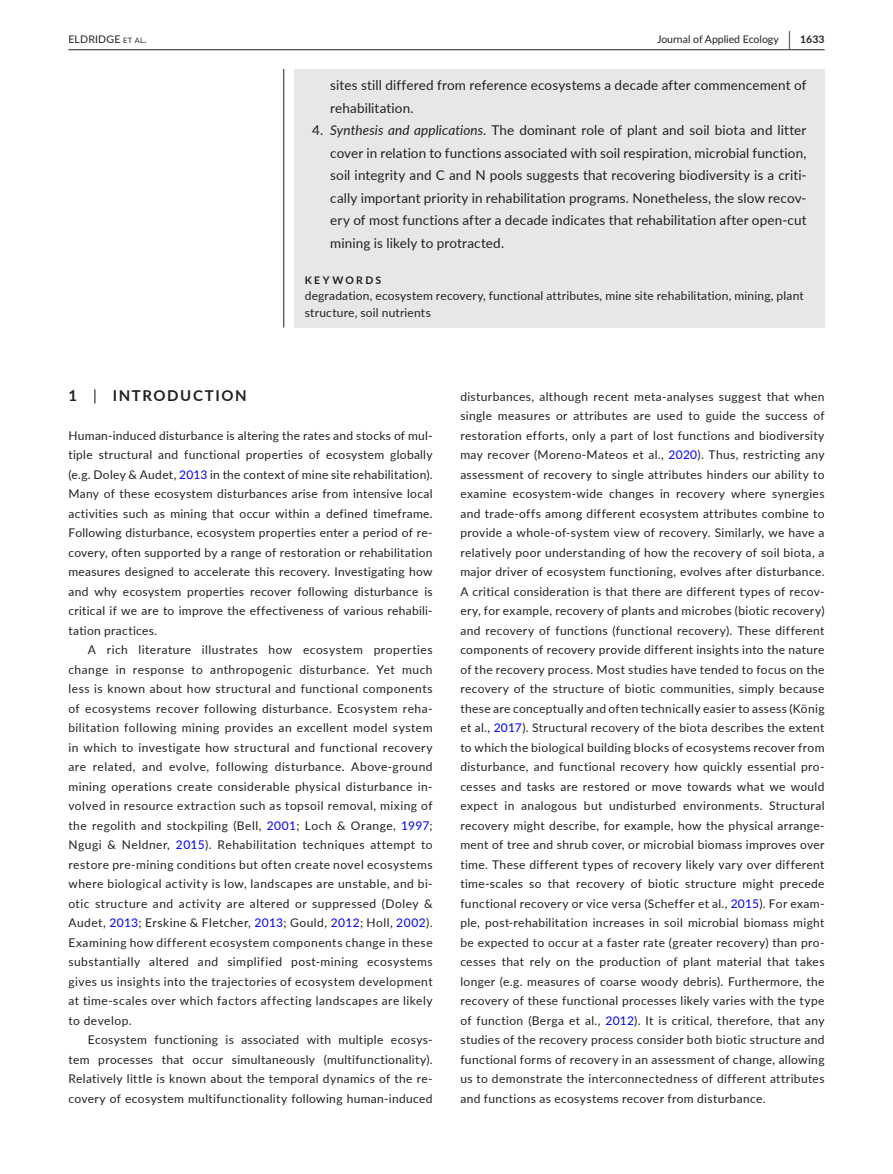
<style>
.page{position:relative;width:893px;height:1174px;background:#fff}
.page>*{position:absolute;margin:0;border:0;box-sizing:border-box;transform-origin:0 0}
.t1{font:700 15px "Lato";letter-spacing:.105em;color:#231f20}
.t2{font:13.5px/22.5px "Lato";letter-spacing:.01em;color:#231f20}
.t3{font:12px/19.5px "Lato";letter-spacing:.025em;color:#231f20;text-align:justify}
.t4{font:10.5px "Lato";color:#231f20}
.t5{font:10.5px "Lato";letter-spacing:.02em;color:#231f20}
.t6{font:700 10.5px "Lato";letter-spacing:.22em;color:#231f20}
.s1{font-size:7.35px}
.s2{font-style:inherit}
.s3{font-weight:700;font-size:19.5px}
.s4{font-weight:700}
.s5{font-style:italic}
.s6{font-weight:400}
.s7{color:#00f}
</style>
<div class="page">
<hr style="left:68px;top:49px;width:756px;height:1px;background:#231f20">
<div style="left:294px;top:69px;width:530px;height:258px;background:#e6e7e9"></div>
<hr style="left:283px;top:69px;width:1px;height:258px;background:#231f20">
<p class="t5" style="left:68px;top:31px;width:80px">ELDRIDGE <span class="s1">et al</span><span class="s2">.</span></p>
<p class="t4" style="left:657px;top:31px;width:169px">Journal of Applied Ecology <span class="s3">|</span> <span class="s4">1633</span></p>
<p class="t2" style="left:330px;top:74px;width:478px">sites still differed from reference ecosystems a decade after commencement of rehabilitation.</p>
<p class="t2" style="left:330px;top:119px;width:478px;text-align:justify;text-indent:-18px">4. <span class="s5">Synthesis and applications</span>. The dominant role of plant and soil biota and litter cover in relation to functions associated with soil respiration, microbial function, soil integrity and C and N pools suggests that recovering biodiversity is a criti&shy;cally important priority in rehabilitation programs. Nonetheless, the slow recov&shy;ery of most functions after a decade indicates that rehabilitation after open-cut mining is likely to protracted.</p>
<p class="t6" style="left:305px;top:272px;width:78px">KEYWORDS</p>
<p class="t3" style="left:305px;top:287px;width:500px;line-height:16.5px">degradation, ecosystem recovery, functional attributes, mine site rehabilitation, mining, plant structure, soil nutrients</p>
<p class="t1" style="left:68px;top:384px;width:180px">1 <span class="s6">|</span> INTRODUCTION</p>
<p class="t3" style="left:68px;top:425px;width:366px">Human-induced disturbance is altering the rates and stocks of mul&shy;tiple structural and functional properties of ecosystem globally (e.g. Doley &amp; Audet, <span class="s7">2013</span> in the context of mine site rehabilitation).<br>Many of these ecosystem disturbances arise from intensive local activities such as mining that occur within a defined timeframe.<br>Following disturbance, ecosystem properties enter a period of re&shy;covery, often supported by a range of restoration or rehabilitation measures designed to accelerate this recovery. Investigating how and why ecosystem properties recover following disturbance is critical if we are to improve the effectiveness of various rehabili&shy;tation practices.</p>
<p class="t3" style="left:68px;top:639px;width:366px;text-indent:20px">A rich literature illustrates how ecosystem properties change in response to anthropogenic disturbance. Yet much less is known about how structural and functional components of ecosystems recover following disturbance. Ecosystem reha&shy;bilitation following mining provides an excellent model system in which to investigate how structural and functional recovery are related, and evolve, following disturbance. Above-ground mining operations create considerable physical disturbance in&shy;volved in resource extraction such as topsoil removal, mixing of the regolith and stockpiling (Bell, <span class="s7">2001</span>; Loch &amp; Orange, <span class="s7">1997</span>; Ngugi &amp; Neldner, <span class="s7">2015</span>). Rehabilitation techniques attempt to restore pre-mining conditions but often create novel ecosystems where biological activity is low, landscapes are unstable, and bi&shy;otic structure and activity are altered or suppressed (Doley &amp; Audet, <span class="s7">2013</span>; Erskine &amp; Fletcher, <span class="s7">2013</span>; Gould, <span class="s7">2012</span>; Holl, <span class="s7">2002</span>).<br>Examining how different ecosystem components change in these substantially altered and simplified post-mining ecosystems gives us insights into the trajectories of ecosystem development at time-scales over which factors affecting landscapes are likely to develop.</p>
<p class="t3" style="left:68px;top:1029px;width:366px;text-indent:20px">Ecosystem functioning is associated with multiple ecosys&shy;tem processes that occur simultaneously (multifunctionality).<br>Relatively little is known about the temporal dynamics of the re&shy;covery of ecosystem multifunctionality following human-induced</p>
<p class="t3" style="left:460px;top:386px;width:366px">disturbances, although recent meta-analyses suggest that when single measures or attributes are used to guide the success of restoration efforts, only a part of lost functions and biodiversity may recover (Moreno-Mateos et al., <span class="s7">2020</span>). Thus, restricting any assessment of recovery to single attributes hinders our ability to examine ecosystem-wide changes in recovery where synergies and trade-offs among different ecosystem attributes combine to provide a whole-of-system view of recovery. Similarly, we have a relatively poor understanding of how the recovery of soil biota, a major driver of ecosystem functioning, evolves after disturbance.<br>A critical consideration is that there are different types of recov&shy;ery, for example, recovery of plants and microbes (biotic recovery) and recovery of functions (functional recovery). These different components of recovery provide different insights into the nature of the recovery process. Most studies have tended to focus on the recovery of the structure of biotic communities, simply because these are conceptually and often technically easier to assess (König et al., <span class="s7">2017</span>). Structural recovery of the biota describes the extent to which the biological building blocks of ecosystems recover from disturbance, and functional recovery how quickly essential pro&shy;cesses and tasks are restored or move towards what we would expect in analogous but undisturbed environments. Structural recovery might describe, for example, how the physical arrange&shy;ment of tree and shrub cover, or microbial biomass improves over time. These different types of recovery likely vary over different time-scales so that recovery of biotic structure might precede functional recovery or vice versa (Scheffer et al., <span class="s7">2015</span>). For exam&shy;ple, post-rehabilitation increases in soil microbial biomass might be expected to occur at a faster rate (greater recovery) than pro&shy;cesses that rely on the production of plant material that takes longer (e.g. measures of coarse woody debris). Furthermore, the recovery of these functional processes likely varies with the type of function (Berga et al., <span class="s7">2012</span>). It is critical, therefore, that any studies of the recovery process consider both biotic structure and functional forms of recovery in an assessment of change, allowing us to demonstrate the interconnectedness of different attributes and functions as ecosystems recover from disturbance.</p>
</div>
